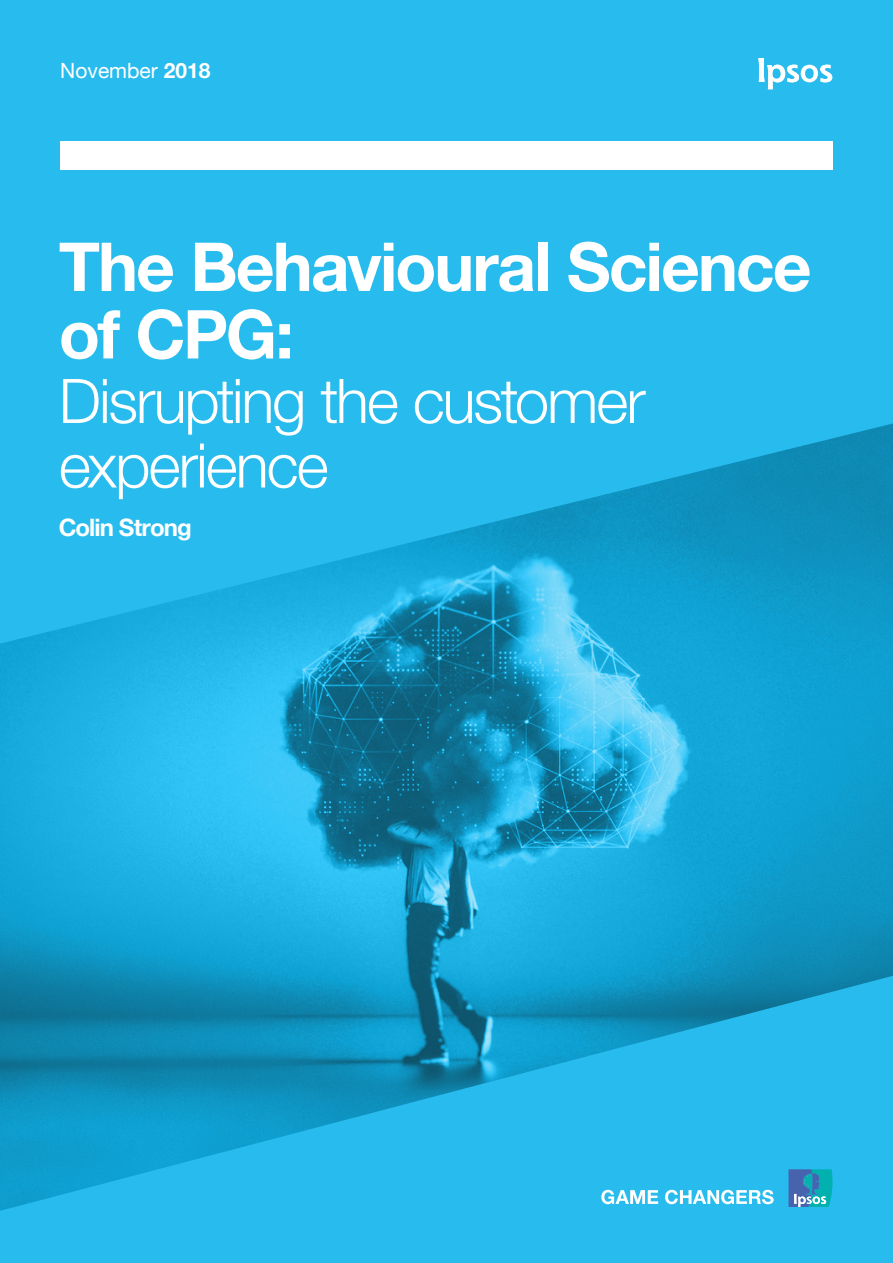
<style>
.page{position:relative;width:893px;height:1263px;background:#28bcee}
.page>*{position:absolute;margin:0;border:0;box-sizing:border-box;transform-origin:0 0}
.t1{font:700 67.5px/67.5px "Helvetica Neue";letter-spacing:-.03em;color:#fff}
.t2{font:300 61.5px/64.5px "Helvetica Neue";letter-spacing:-.035em;color:#fff}
.t3{font:700 24px "Helvetica Neue";letter-spacing:-.035em;color:#fff}
.t4{font:21px "Helvetica Neue";color:#fff}
.s1{font-weight:700}
</style>
<div class="page">
<div style="left:60px;top:141px;width:773px;height:28px;background:#fff"></div>
<svg style="left:758px;top:58px;width:74px;height:31px"></svg>
<img style="left:0;top:423px;width:893px;height:788px">
<p class="t4" style="left:60px;top:56px;width:152px">November <span class="s1">2018</span></p>
<p class="t1" style="left:59px;top:235px;width:754px">The Behavioural Science of CPG:</p>
<p class="t2" style="left:59px;top:365px;width:588px">Disrupting the customer experience</p>
<p class="t3" style="left:59px;top:509px;width:135px">Colin Strong</p>
</div>
